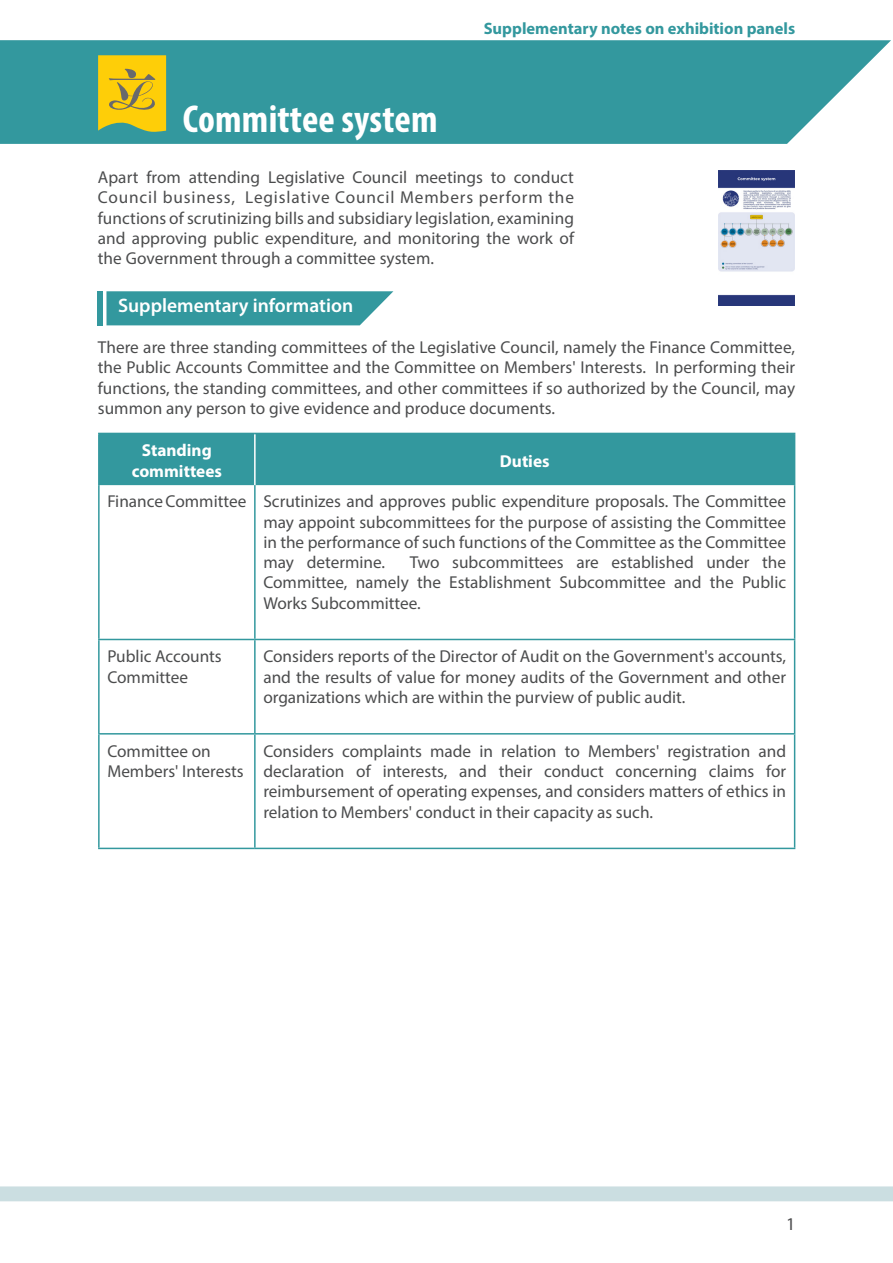
<style>
.page{position:relative;width:893px;height:1263px;background:#fff}
.page>*{position:absolute;margin:0;border:0;box-sizing:border-box;transform-origin:0 0}
.t1{font:700 condensed 39px "Myriad Pro";letter-spacing:.005em;color:#fff}
.t2{font:600 19.5px "Myriad Pro";color:#fff}
.t3{font:18px "Myriad Pro";color:#4b4c4d}
.t4{font:17.25px/20.2px "Myriad Pro";color:#4b4c4d;text-align:justify}
.t5{font:700 17.25px/20.2px "Myriad Pro";color:#fff;text-align:center}
.t6{font:700 16.5px "Myriad Pro";color:#33989e}
</style>
<div class="page">
<svg style="left:0;top:40px;width:891px;height:104px;background:#409ea4"></svg>
<svg style="left:98px;top:55px;width:68px;height:78px;background:#e0c01d"></svg>
<div style="left:0;top:1186px;width:893px;height:15px;background:#cbdee1"></div>
<svg style="left:106px;top:291px;width:287px;height:34px;background:#409ea4"></svg>
<div style="left:98px;top:291px;width:5px;height:34px;background:#33989e"></div>
<div style="left:100px;top:434px;width:694px;height:51px;background:#33989e"></div>
<hr style="left:254px;top:434px;width:2px;height:51px;background:#fff">
<hr style="left:98px;top:433px;width:157px;height:1px;background:#33989e">
<hr style="left:98px;top:434px;width:2px;height:51px;background:#33989e">
<hr style="left:255px;top:433px;width:540px;height:1px;background:#33989e">
<hr style="left:794px;top:434px;width:1px;height:51px;background:#33989e">
<hr style="left:98px;top:485px;width:2px;height:154px;background:#33989e">
<hr style="left:794px;top:485px;width:1px;height:154px;background:#33989e">
<hr style="left:98px;top:640px;width:2px;height:93px;background:#33989e">
<hr style="left:794px;top:640px;width:1px;height:93px;background:#33989e">
<hr style="left:98px;top:734px;width:2px;height:114px;background:#33989e">
<hr style="left:794px;top:734px;width:1px;height:114px;background:#33989e">
<hr style="left:98px;top:848px;width:157px;height:1px;background:#33989e">
<hr style="left:255px;top:848px;width:540px;height:1px;background:#33989e">
<hr style="left:254px;top:485px;width:2px;height:154px;background:#33989e">
<hr style="left:98px;top:639px;width:157px;height:1px;background:#33989e">
<hr style="left:255px;top:639px;width:540px;height:1px;background:#33989e">
<hr style="left:254px;top:640px;width:2px;height:93px;background:#33989e">
<hr style="left:98px;top:733px;width:157px;height:1px;background:#33989e">
<hr style="left:255px;top:733px;width:540px;height:1px;background:#33989e">
<hr style="left:254px;top:734px;width:2px;height:114px;background:#33989e">
<img style="left:719px;top:170px;width:76px;height:135px">
<p class="t6" style="left:484px;top:17px;width:313px">Supplementary notes on exhibition panels</p>
<p class="t1" style="left:183px;top:94px;width:256px">Committee system</p>
<p class="t4" style="left:98px;top:167px;width:478px">Apart from attending Legislative Council meetings to conduct Council business, Legislative Council Members perform the functions of scrutinizing bills and subsidiary legislation, examining and approving public expenditure, and monitoring the work of the Government through a committee system.</p>
<p class="t2" style="left:118px;top:293px;width:237px">Supplementary information</p>
<p class="t4" style="left:98px;top:337px;width:699px">There are three standing committees of the Legislative Council, namely the Finance Committee, the Public Accounts Committee and the Committee on Members' Interests. In performing their functions, the standing committees, and other committees if so authorized by the Council, may summon any person to give evidence and produce documents.</p>
<p class="t5" style="left:132px;top:440px;width:92px">Standing committees</p>
<p class="t5" style="left:500px;top:450px;width:51px">Duties</p>
<p class="t4" style="left:107px;top:491px;width:140px">Finance Committee</p>
<p class="t4" style="left:263px;top:491px;width:524px">Scrutinizes and approves public expenditure proposals. The Committee may appoint subcommittees for the purpose of assisting the Committee in the performance of such functions of the Committee as the Committee may determine.</p>
<p class="t4" style="left:263px;top:552px;width:524px;text-indent:146px">Two subcommittees are established under the Committee, namely the Establishment Subcommittee and the Public Works Subcommittee.</p>
<p class="t4" style="left:107px;top:646px;width:116px">Public Accounts<br>Committee</p>
<p class="t4" style="left:263px;top:646px;width:524px">Considers reports of the Director of Audit on the Government's accounts, and the results of value for money audits of the Government and other organizations which are within the purview of public audit.</p>
<p class="t4" style="left:107px;top:740px;width:138px">Committee on<br>Members' Interests</p>
<p class="t4" style="left:263px;top:740px;width:524px">Considers complaints made in relation to Members' registration and declaration of interests, and their conduct concerning claims for reimbursement of operating expenses, and considers matters of ethics in relation to Members' conduct in their capacity as such.</p>
<p class="t3" style="left:786px;top:1213px;width:11px">1</p>
</div>
